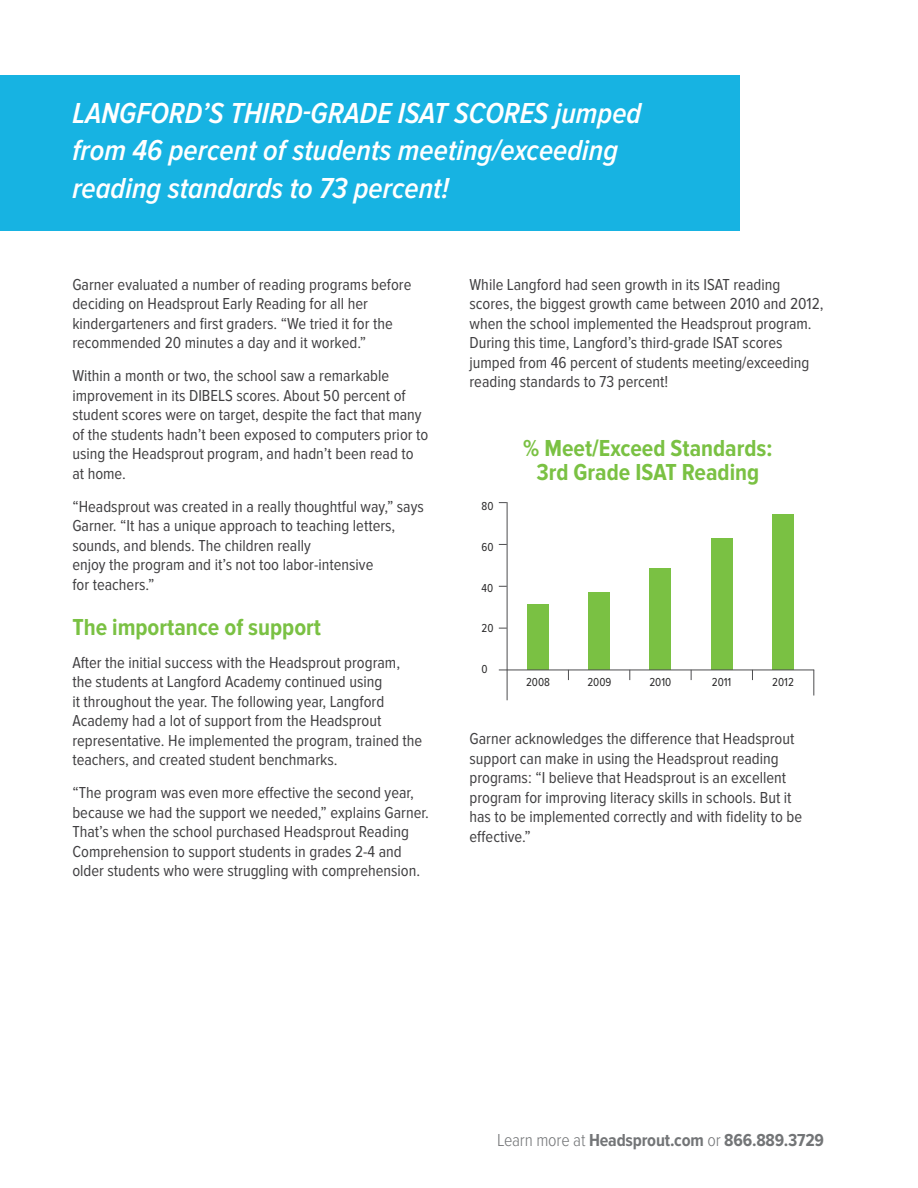
<style>
.page{position:relative;width:918px;height:1188px;background:#fff}
.page>*{position:absolute;margin:0;border:0;box-sizing:border-box;transform-origin:0 0}
.t1{font:italic 600 30px/37.5px "Proxima Nova Cond";color:#fff}
.t2{font:700 24px/24px "Proxima Nova Cond";color:#7ac143;text-align:center}
.t3{font:700 18px "Proxima Nova Cond";letter-spacing:-.01em;color:#737577}
.t4{font:16.5px/19.5px "Proxima Nova Cond";color:#414042}
.t5{font:12px "Proxima Nova Cond";color:#292829}
.s1{font-weight:300}
</style>
<div class="page">
<div style="left:0;top:75px;width:740px;height:156px;background:#17b3e2"></div>
<div style="left:527px;top:604px;width:22px;height:66px;background:#7ac143"></div>
<div style="left:588px;top:592px;width:22px;height:78px;background:#7ac143"></div>
<div style="left:650px;top:569px;width:21px;height:101px;background:#7ac143"></div>
<div style="left:711px;top:538px;width:22px;height:132px;background:#7ac143"></div>
<div style="left:772px;top:515px;width:22px;height:155px;background:#7ac143"></div>
<hr style="left:499px;top:670px;width:315px;height:1px;background:#4d4d4f">
<hr style="left:507px;top:502px;width:1px;height:168px;background:#4d4d4f">
<hr style="left:507px;top:670px;width:1px;height:30px;background:#4d4d4f">
<svg style="left:813px;top:670px;width:1px;height:26px"></svg>
<h1 class="t1" style="left:72px;top:95px;width:571px">LANGFORD’S THIRD-GRADE ISAT SCORES jumped from 46 percent of students meeting/exceeding reading standards to 73 percent!</h1>
<p class="t4" style="left:72px;top:275px;width:341px">Garner evaluated a number of reading programs before deciding on Headsprout Early Reading for all her kindergarteners and first graders. “We tried it for the recommended 20 minutes a day and it worked.”</p>
<p class="t4" style="left:72px;top:366px;width:358px">Within a month or two, the school saw a remarkable improvement in its DIBELS scores. About 50 percent of student scores were on target, despite the fact that many of the students hadn’t been exposed to computers prior to using the Headsprout program, and hadn’t been read to at home.</p>
<p class="t4" style="left:72px;top:497px;width:353px">“Headsprout was created in a really thoughtful way,” says Garner. “It has a unique approach to teaching letters, sounds, and blends. The children really<br>enjoy the program and it’s not too labor-intensive<br>for teachers.”</p>
<h2 class="t2" style="left:72px;top:615px;width:250px">The importance of support</h2>
<p class="t4" style="left:72px;top:653px;width:351px">After the initial success with the Headsprout program, the students at Langford Academy continued using<br>it throughout the year. The following year, Langford Academy had a lot of support from the Headsprout representative. He implemented the program, trained the teachers, and created student benchmarks.</p>
<p class="t4" style="left:72px;top:783px;width:358px">“The program was even more effective the second year, because we had the support we needed,” explains Garner.<br>That’s when the school purchased Headsprout Reading Comprehension to support students in grades 2-4 and older students who were struggling with comprehension.</p>
<p class="t4" style="left:470px;top:275px;width:356px">While Langford had seen growth in its ISAT reading scores, the biggest growth came between 2010 and 2012, when the school implemented the Headsprout program.<br>During this time, Langford’s third-grade ISAT scores jumped from 46 percent of students meeting/exceeding reading standards to 73 percent!</p>
<p class="t5" style="left:482px;top:499px;width:13px">80</p>
<p class="t5" style="left:482px;top:540px;width:14px">60</p>
<p class="t5" style="left:482px;top:581px;width:13px">40</p>
<p class="t5" style="left:482px;top:622px;width:14px">20</p>
<p class="t5" style="left:482px;top:663px;width:8px">0</p>
<h2 class="t2" style="left:523px;top:437px;width:251px">% Meet/Exceed Standards:<br>3rd Grade ISAT Reading</h2>
<p class="t5" style="left:526px;top:676px;width:25px">2008</p>
<p class="t5" style="left:587px;top:676px;width:26px">2009</p>
<p class="t5" style="left:649px;top:676px;width:23px">2010</p>
<p class="t5" style="left:712px;top:676px;width:21px">2011</p>
<p class="t5" style="left:772px;top:676px;width:23px">2012</p>
<p class="t4" style="left:470px;top:729px;width:334px">Garner acknowledges the difference that Headsprout support can make in using the Headsprout reading programs: “I believe that Headsprout is an excellent program for improving literacy skills in schools. But it has to be implemented correctly and with fidelity to be effective.”</p>
<p class="t3" style="left:497px;top:1130px;width:328px"><span class="s1">Learn more at</span> Headsprout.com <span class="s1">or</span> 866.889.3729</p>
</div>
